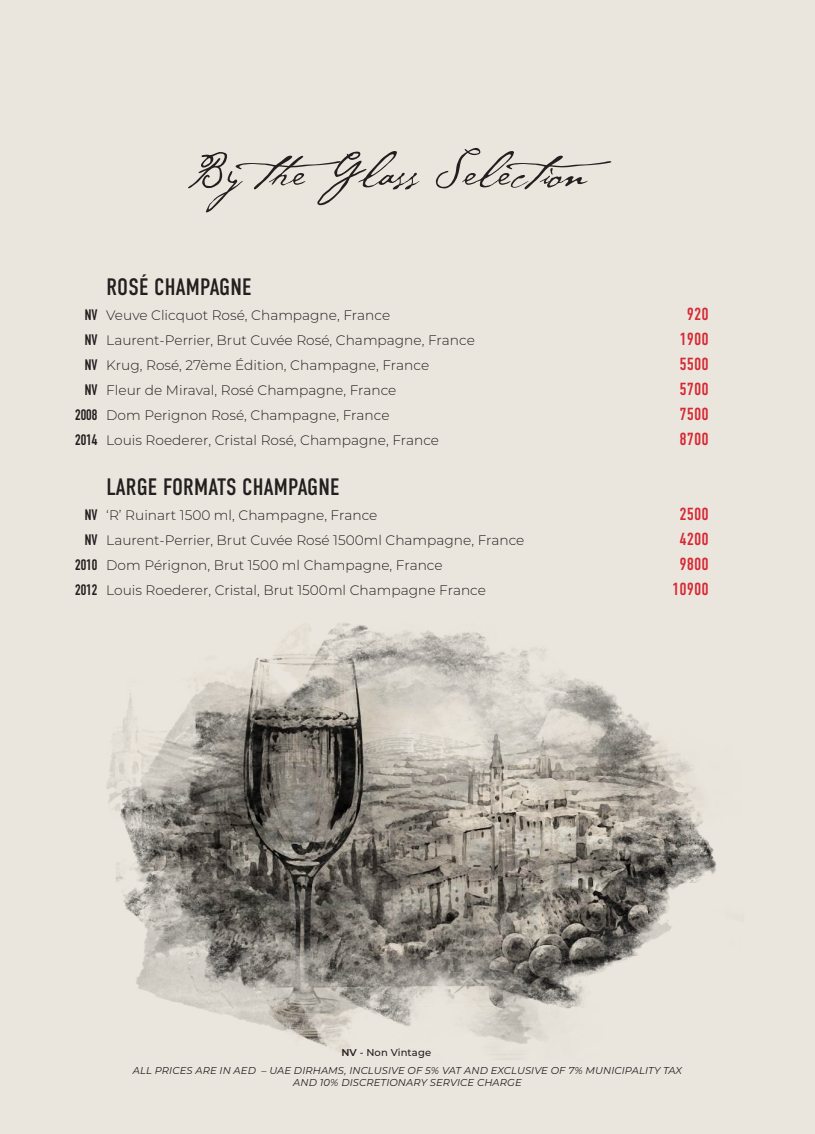
<style>
.page{position:relative;width:815px;height:1134px;background:#ebe6dd}
.page>*{position:absolute;margin:0;border:0;box-sizing:border-box;transform-origin:0 0}
.t1{font:50px "P22 Cezanne Pro";color:#231f20}
.t2{font:23.75px "DIN Condensed";letter-spacing:.01em;color:#231f20}
.t3{font:17.5px/25px "DIN Condensed";color:#d52935;text-align:center}
.t4{font:700 15px/25px "DIN Condensed";color:#231f20;text-align:right}
.t5{font:300 13.75px/25px "Montserrat";color:#231f20}
.t6{font:italic 10px/12px "Montserrat";letter-spacing:.01em;color:#231f20;text-align:center}
.t7{font:500 10px "Montserrat";letter-spacing:.01em;color:#231f20}
.s1{font-weight:600}
</style>
<div class="page">
<img style="left:106px;top:623px;width:611px;height:437px">
<h1 class="t1" style="left:186px;top:138px;width:448px">By the Glass Selection</h1>
<p class="t4" style="left:75px;top:302px;width:24px">NV<br>NV<br>NV<br>NV<br>2008<br>2014</p>
<p class="t4" style="left:75px;top:502px;width:24px">NV<br>NV<br>2010<br>2012</p>
<h2 class="t2" style="left:106px;top:274px;width:147px">ROSÉ CHAMPAGNE</h2>
<p class="t5" style="left:106px;top:302px;width:370px">Veuve Clicquot Rosé, Champagne, France Laurent-Perrier, Brut Cuvée Rosé, Champagne, France Krug, Rosé, 27ème Édition, Champagne, France<br>Fleur de Miraval, Rosé Champagne, France<br>Dom Perignon Rosé, Champagne, France<br>Louis Roederer, Cristal Rosé, Champagne, France</p>
<h2 class="t2" style="left:106px;top:474px;width:235px">LARGE FORMATS CHAMPAGNE</h2>
<p class="t5" style="left:106px;top:502px;width:420px">‘R’ Ruinart 1500 ml, Champagne, France<br>Laurent-Perrier, Brut Cuvée Rosé 1500ml Champagne, France Dom Pérignon, Brut 1500 ml Champagne, France<br>Louis Roederer, Cristal, Brut 1500ml Champagne France</p>
<p class="t3" style="left:679px;top:302px;width:31px">920<br>1900<br>5500<br>5700<br>7500<br>8700</p>
<p class="t3" style="left:672px;top:502px;width:38px">2500<br>4200<br>9800<br>10900</p>
<p class="t7" style="left:341px;top:1045px;width:91px"><span class="s1">NV</span> - Non Vintage</p>
<p class="t6" style="left:133px;top:1064px;width:551px">ALL PRICES ARE IN AED – UAE DIRHAMS, INCLUSIVE OF 5% VAT AND EXCLUSIVE OF 7% MUNICIPALITY TAX<br>AND 10% DISCRETIONARY SERVICE CHARGE</p>
</div>
